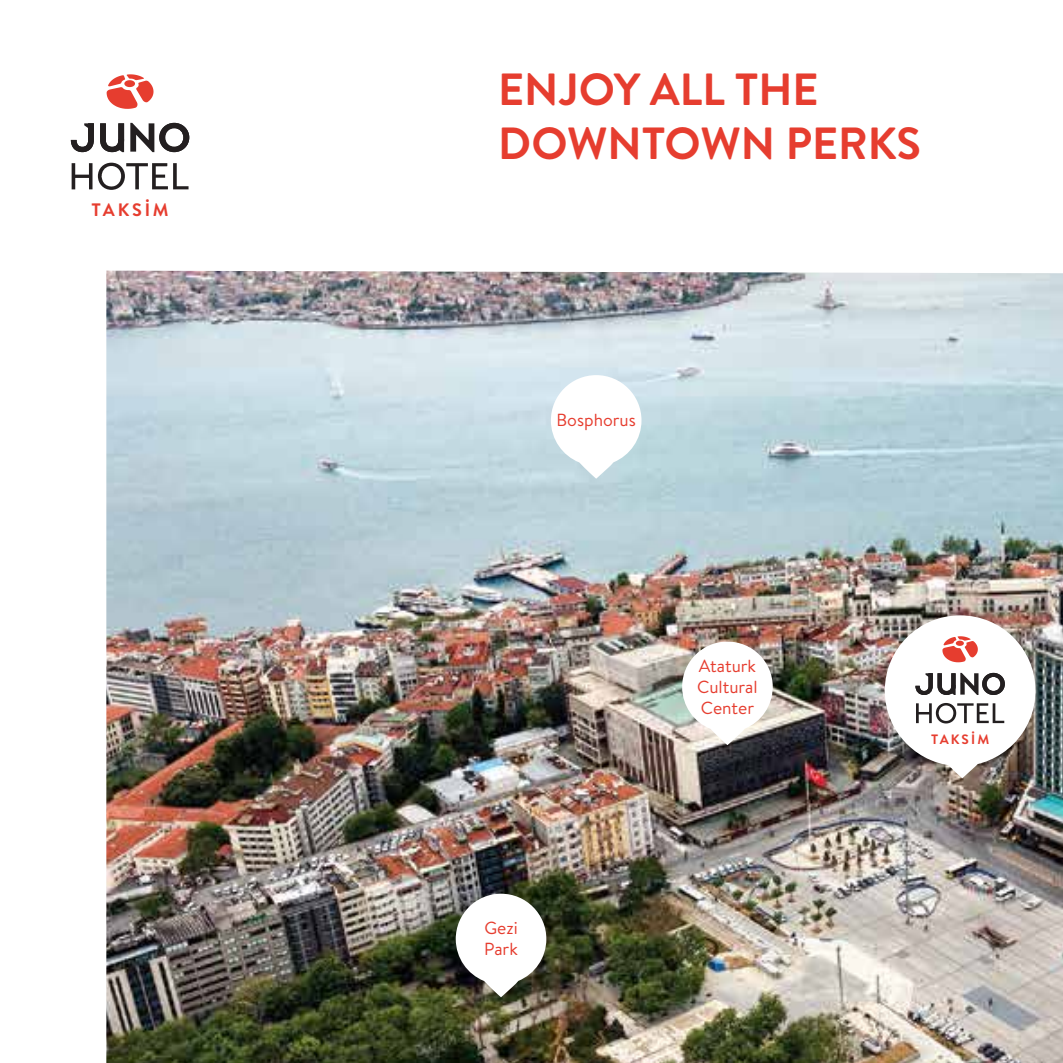
<style>
.page{position:relative;width:1063px;height:1063px;background:#fff}
.page>*{position:absolute;margin:0;border:0;box-sizing:border-box;transform-origin:0 0}
.t1{font:700 45px/54px "Brandon Text";color:#e63d2f}
.t2{font:700 18px "Brandon Text";letter-spacing:.155em;color:#e63d2f}
.t3{font:17.5px/21px "Brandon Text";color:#e63d2f;text-align:justify}
.t4{font:700 13.5px "Brandon Text";letter-spacing:.155em;color:#e63d2f}
</style>
<div class="page">
<img style="left:106px;top:271px;width:957px;height:792px">
<svg style="left:72px;top:163px;width:117px;height:27px"></svg>
<svg style="left:130px;top:123px;width:59px;height:29px"></svg>
<svg style="left:71px;top:123px;width:23px;height:29px"></svg>
<svg style="left:100px;top:123px;width:24px;height:29px"></svg>
<svg style="left:107px;top:74px;width:47px;height:35px"></svg>
<div style="left:885px;top:615px;width:150px;height:151px;background:#fff;border-radius:50%"></div>
<svg style="left:916px;top:703px;width:88px;height:75px"></svg>
<svg style="left:915px;top:673px;width:90px;height:22px"></svg>
<svg style="left:942px;top:636px;width:36px;height:26px"></svg>
<svg style="left:551px;top:375px;width:91px;height:104px"></svg>
<svg style="left:682px;top:642px;width:91px;height:103px"></svg>
<svg style="left:456px;top:894px;width:90px;height:103px"></svg>
<p class="t2" style="left:91px;top:198px;width:79px">TAKSİM</p>
<h1 class="t1" style="left:498px;top:61px;width:424px">ENJOY ALL THE<br>DOWNTOWN PERKS</h1>
<p class="t3" style="left:556px;top:409px;width:81px">Bosphorus</p>
<p class="t3" style="left:484px;top:917px;width:35px">Gezi<br>Park</p>
<p class="t3" style="left:697px;top:655px;width:62px">Ataturk Cultural Center</p>
<p class="t4" style="left:931px;top:730px;width:60px">TAKSİM</p>
</div>
